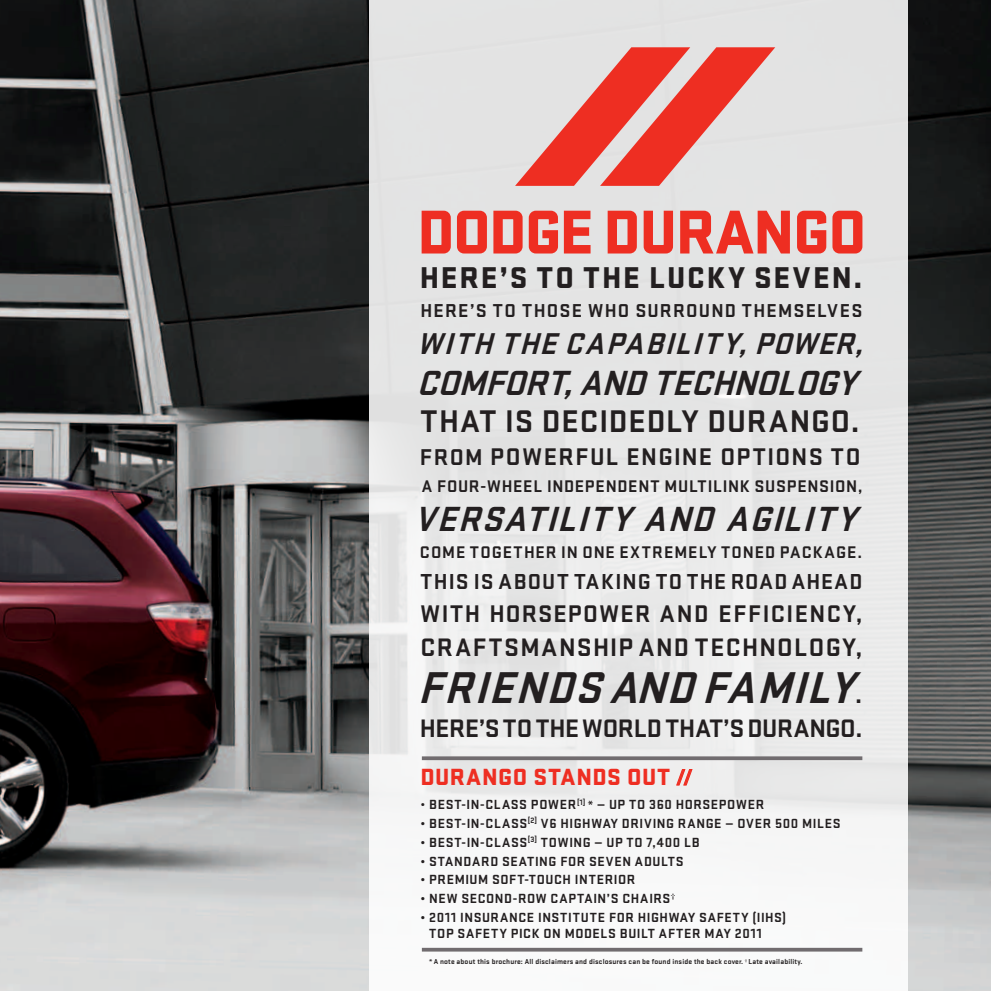
<style>
.page{position:relative;width:991px;height:991px;background:#fff}
.page>*{position:absolute;margin:0;border:0;box-sizing:border-box;transform-origin:0 0}
.t1{font:900 64.25px "Stratum 1";letter-spacing:-.03em;color:#ee2e22}
.t2{font:italic 700 46.25px "Stratum 1";color:#231f20}
.t3{font:italic 700 36.25px "Stratum 1";color:#231f20}
.t4{font:700 32.5px "Stratum 1";color:#231f20}
.t5{font:italic 700 31.25px "Stratum 1";color:#231f20}
.t6{font:900 31.25px "Stratum 1";letter-spacing:.065em;color:#231f20}
.t7{font:700 26.25px "Stratum 1";letter-spacing:-.02em;color:#231f20}
.t8{font:700 26.25px "Stratum 1";letter-spacing:.04em;color:#231f20}
.t9{font:700 25px "Stratum 1";letter-spacing:.055em;color:#231f20}
.t10{font:900 24.38px "Stratum 1";letter-spacing:.025em;color:#ee2e22}
.t11{font:700 23.75px "Stratum 1";color:#231f20}
.t12{font:700 22.5px "Stratum 1";letter-spacing:.05em;color:#231f20}
.t13{font:700 19.38px "Stratum 1";letter-spacing:.06em;color:#231f20}
.t14{font:700 17.5px "Stratum 1";letter-spacing:.055em;color:#231f20}
.t15{font:700 13.75px "Stratum 1";letter-spacing:.06em;color:#231f20}
.t16{font:700 7.5px "Stratum 1";letter-spacing:.02em;color:#231f20}
.s1{font-size:23.75px}
.s2{font-style:normal;font-size:26.25px}
.s3{font-size:19.38px}
.s4{font-weight:500}
.s5{font-size:12.5px}
</style>
<div class="page">
<img style="left:0;top:0;width:990px;height:990px">
<div style="left:369px;top:0;width:538px;height:990px;background:linear-gradient(to bottom,#dedede,#f5f5f5)"></div>
<svg style="left:515px;top:47px;width:260px;height:139px;background:#e7918b"></svg>
<svg style="left:675px;top:767px;width:18px;height:18px"></svg>
<hr style="left:421px;top:756px;width:441px;height:3px;background:#716c6f">
<svg style="left:421px;top:947px;width:441px;height:4px;background:#8d898b"></svg>
<h1 class="t1" style="left:417px;top:185px;width:410px">DODGE DURANGO</h1>
<h3 class="t6" style="left:420px;top:254px;width:443px">HERE’S TO THE LUCKY SEVEN.</h3>
<h3 class="t13" style="left:420px;top:296px;width:25px">HERE</h3>
<h3 class="t13" style="left:470px;top:296px;width:191px">’S TO THOSE WHO SURROUND</h3>
<h3 class="t13" style="left:741px;top:296px;width:25px">THEM</h3>
<h3 class="t13" style="left:793px;top:296px;width:70px">SELVES</h3>
<h3 class="t5" style="left:417px;top:322px;width:169px">WITH THE CAPA</h3>
<h3 class="t5" style="left:645px;top:322px;width:229px">BILITY,POWER,</h3>
<h3 class="t3" style="left:416px;top:357px;width:187px">COM FORT,AND</h3>
<h3 class="t3" style="left:652px;top:357px;width:42px">TECHNO</h3>
<h3 class="t3" style="left:776px;top:357px;width:93px">LOGY</h3>
<h3 class="t4" style="left:420px;top:399px;width:327px">THAT IS DECIDEDLY DURANGO</h3>
<h3 class="t4" style="left:850px;top:399px;width:10px">.</h3>
<h3 class="t11" style="left:420px;top:440px;width:15px">FRO</h3>
<h3 class="t9" style="left:465px;top:439px;width:177px"><span class="s1">M</span> POWERFUL ENG</h3>
<h3 class="t9" style="left:673px;top:439px;width:185px">INE OPTIONS TO</h3>
<p class="t14" style="left:421px;top:474px;width:37px">A FOUR</p>
<p class="t14" style="left:480px;top:474px;width:32px">-WHEE</p>
<p class="t14" style="left:533px;top:474px;width:31px">L INDEPENDEN</p>
<p class="t14" style="left:650px;top:474px;width:147px">T MULTILINK SUSPEN</p>
<p class="t14" style="left:818px;top:474px;width:45px">SION,</p>
<h3 class="t3" style="left:414px;top:493px;width:131px">VERSATILITY</h3>
<h3 class="t3" style="left:643px;top:493px;width:147px">AND AGILITY</h3>
<p class="t14" style="left:420px;top:540px;width:444px">COME TOGETHER IN ONE EXTREMELY TONED PACKAGE.</p>
<h3 class="t12" style="left:420px;top:566px;width:443px">THIS IS ABOUT TAKING TO THE ROAD AHEAD</h3>
<h3 class="t9" style="left:420px;top:596px;width:443px">WITH HORSEPOWER AND EFFICIENCY,</h3>
<h3 class="t8" style="left:420px;top:628px;width:68px">CRAFTS</h3>
<h3 class="t8" style="left:520px;top:628px;width:343px">MANSHIP AND TECHNOLOGY,</h3>
<h2 class="t2" style="left:417px;top:655px;width:446px">FRIENDS AND FAMILY<span class="s2">.</span></h2>
<h3 class="t7" style="left:420px;top:709px;width:444px">HERE’S TO THE WORLD THAT’S DURANGO.</h3>
<h3 class="t10" style="left:420px;top:759px;width:273px">DURANGO STANDS OUT <span class="s3">//</span></h3>
<p class="t15" style="left:420px;top:794px;width:265px"><span class="s4">•</span> BEST-IN-CLASS POWER <sup>[1]</sup> <span class="s5">*</span> — UP TO 360 HOR</p>
<p class="t15" style="left:702px;top:794px;width:17px">SEPO</p>
<p class="t15" style="left:735px;top:794px;width:21px">WER</p>
<p class="t15" style="left:420px;top:813px;width:267px">• BEST-IN-CLASS<sup>[2]</sup> V6 HIGHWAY DRIVING RANGE</p>
<p class="t15" style="left:725px;top:813px;width:116px">— OVER 500 MILES</p>
<p class="t15" style="left:420px;top:832px;width:281px">• BEST-IN-CLASS<sup>[3]</sup> TOWING — UP TO 7,400 LB</p>
<p class="t15" style="left:420px;top:851px;width:35px">• STANDARD</p>
<p class="t15" style="left:502px;top:851px;width:142px">SEATING FOR SEVEN ADU</p>
<p class="t15" style="left:660px;top:851px;width:24px">LTS</p>
<p class="t15" style="left:420px;top:869px;width:19px">• PREM</p>
<p class="t15" style="left:465px;top:869px;width:81px">IUM SOFT-TOUCH</p>
<p class="t15" style="left:574px;top:869px;width:52px">INTERIOR</p>
<p class="t15" style="left:420px;top:888px;width:59px">• NEW SECOND</p>
<p class="t15" style="left:512px;top:888px;width:164px">-ROW CAPTAIN’S CHAIRS <sup>†</sup></p>
<p class="t15" style="left:420px;top:907px;width:71px">• 2011 INSURANCE</p>
<p class="t15" style="left:538px;top:907px;width:249px">INSTITUTE FOR HIGHWAY SAFETY (IIHS)</p>
<p class="t15" style="left:429px;top:923px;width:9px">TOP</p>
<p class="t15" style="left:457px;top:923px;width:117px">SAFETY PICK ON MODE</p>
<p class="t15" style="left:600px;top:923px;width:163px">LS BUILT AFTER MAY 2011</p>
<p class="t16" style="left:429px;top:956px;width:374px">* A NOTE ABOUT THIS BROCHURE: ALL DISCLAIMERS AND DISCLOSURES CAN BE FOUND INSIDE THE BACK COVER. <sup>†</sup> LATE AVAILABILITY.</p>
</div>
